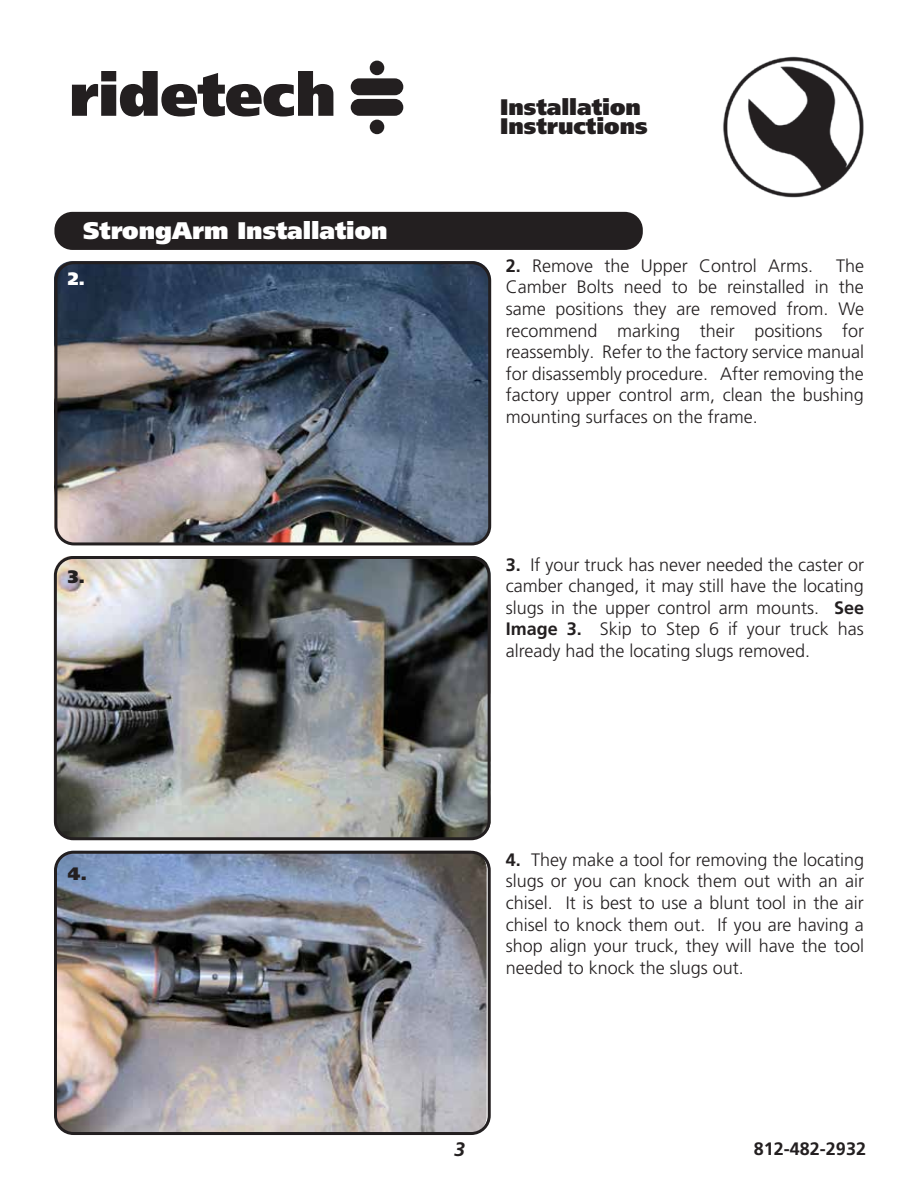
<style>
.page{position:relative;width:918px;height:1188px;background:#fff}
.page>*{position:absolute;margin:0;border:0;box-sizing:border-box;transform-origin:0 0}
.t1{font:900 24px "Frutiger LT Pro";color:#fff}
.t2{font:900 22.5px/19.5px "Frutiger LT Pro";color:#231f20}
.t3{font:italic 700 19.5px "Frutiger LT Pro";color:#231f20}
.t4{font:300 18px/21.6px "Frutiger LT Pro";color:#231f20;text-align:justify}
.t5{font:700 18px "Frutiger LT Pro";color:#231f20}
.t6{font:900 18px "Frutiger LT Pro";color:#231f20}
.t7{font:900 18px "Frutiger LT Pro";color:#fff}
.s1{font-weight:700}
</style>
<div class="page">
<img style="left:723px;top:56px;width:141px;height:142px">
<svg style="left:72px;top:71px;width:261px;height:46px"></svg>
<div style="left:351px;top:78px;width:52px;height:17px;background:#231f20;border-radius:8px"></div>
<div style="left:351px;top:99px;width:52px;height:17px;background:#231f20;border-radius:8px"></div>
<div style="left:370px;top:61px;width:14px;height:14px;background:#231f20;border-radius:50%"></div>
<div style="left:370px;top:120px;width:14px;height:14px;background:#231f20;border-radius:50%"></div>
<img style="left:58px;top:851px;width:429px;height:280px">
<img style="left:54px;top:556px;width:433px;height:283px">
<img style="left:54px;top:261px;width:437px;height:283px">
<div style="left:54px;top:212px;width:589px;height:38px;background:#231f20;border-radius:18px"></div>
<div style="left:54px;top:851px;width:437px;height:284px;border:3px solid #231f20;border-radius:18px"></div>
<div style="left:54px;top:556px;width:437px;height:284px;border:3px solid #231f20;border-radius:18px"></div>
<div style="left:54px;top:261px;width:437px;height:284px;border:3px solid #231f20;border-radius:18px"></div>
<h1 class="t1" style="left:83px;top:216px;width:306px">StrongArm Installation</h1>
<p class="t7" style="left:68px;top:268px;width:19px">2.</p>
<p class="t6" style="left:68px;top:566px;width:19px">3.</p>
<p class="t2" style="left:500px;top:97px;width:149px">Installation<br>Instructions</p>
<p class="t4" style="left:506px;top:255px;width:360px;text-indent:330px">The Camber Bolts need to be reinstalled in the same positions they are removed from. We recommend marking their positions for reassembly. Refer to the factory service manual for disassembly procedure. After removing the factory upper control arm, clean the bushing mounting surfaces on the frame.</p>
<p class="t4" style="left:506px;top:255px;width:309px"><span class="s1">2.</span> Remove the Upper Control Arms.</p>
<p class="t4" style="left:506px;top:554px;width:360px"><span class="s1">3.</span> If your truck has never needed the caster or camber changed, it may still have the locating slugs in the upper control arm mounts. <span class="s1">See Image 3.</span> Skip to Step 6 if your truck has already had the locating slugs removed.</p>
<p class="t6" style="left:68px;top:863px;width:21px">4.</p>
<p class="t4" style="left:506px;top:849px;width:360px"><span class="s1">4.</span> They make a tool for removing the locating slugs or you can knock them out with an air chisel. It is best to use a blunt tool in the air chisel to knock them out. If you are having a shop align your truck, they will have the tool needed to knock the slugs out.</p>
<p class="t3" style="left:454px;top:1138px;width:12px">3</p>
<p class="t5" style="left:754px;top:1138px;width:114px">812-482-2932</p>
</div>
